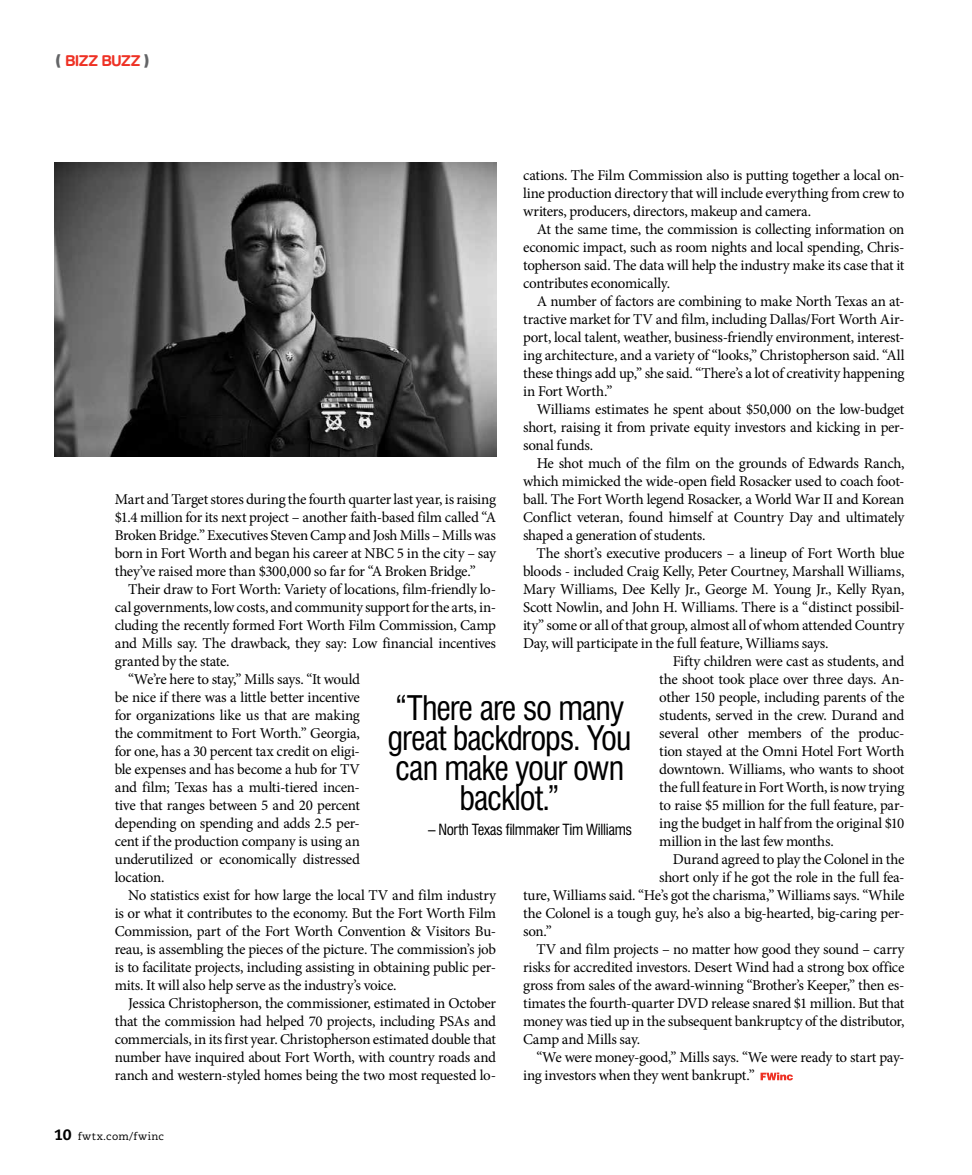
<style>
.page{position:relative;width:972px;height:1175px;background:#fff}
.page>*{position:absolute;margin:0;border:0;box-sizing:border-box;transform-origin:0 0}
.t1{font:condensed 33px/30px "Swiss 721 BT";letter-spacing:-.035em;color:#000;text-align:center}
.t2{font:15px/18px "Minion Pro";letter-spacing:-.02em;color:#000;text-align:justify}
.t3{font:condensed 15px "Swiss 721 BT";letter-spacing:-.02em;color:#000}
.t4{font:15px "Swiss 721 BT Bold Rounded";letter-spacing:-.02em;color:#ee3124}
.t5{font:10.5px "Caecilia";letter-spacing:.05em;color:#000}
.s1{font-family:"Swiss 721 BT";font-weight:900;color:#636466}
.s2{font-weight:800;font-size:15px}
</style>
<div class="page">
<svg style="left:761px;top:1072px;width:32px;height:8px"></svg>
<img style="left:55px;top:162px;width:441px;height:294px">
<p class="t4" style="left:55px;top:51px;width:97px"><span class="s1">(</span> BIZZ BUZZ <span class="s1">)</span></p>
<p class="t2" style="left:523px;top:166px;width:383px">cations. The Film Commission also is putting together a local on&shy;line production directory that will include everything from crew to writers, producers, directors, makeup and camera.</p>
<p class="t2" style="left:523px;top:220px;width:383px;text-indent:14px">At the same time, the commission is collecting information on economic impact, such as room nights and local spending, Chris&shy;topherson said. The data will help the industry make its case that it contributes economically.</p>
<p class="t2" style="left:523px;top:292px;width:383px;text-indent:14px">A number of factors are combining to make North Texas an at&shy;tractive market for TV and film, including Dallas/Fort Worth Air&shy;port, local talent, weather, business-friendly environment, interest&shy;ing architecture, and a variety of “looks,” Christopherson said. “All these things add up,” she said. “There’s a lot of creativity happening in Fort Worth.”</p>
<p class="t2" style="left:523px;top:400px;width:383px;text-indent:14px">Williams estimates he spent about $50,000 on the low-budget short, raising it from private equity investors and kicking in per&shy;sonal funds.</p>
<p class="t2" style="left:523px;top:454px;width:383px;text-indent:14px">He shot much of the film on the grounds of Edwards Ranch, which mimicked the wide-open field Rosacker used to coach foot&shy;ball. The Fort Worth legend Rosacker, a World War II and Korean Conflict veteran, found himself at Country Day and ultimately shaped a generation of students.</p>
<p class="t2" style="left:537px;top:544px;width:369px">The short’s executive producers – a lineup of Fort Worth blue</p>
<p class="t2" style="left:523px;top:562px;width:383px">bloods - included Craig Kelly, Peter Courtney, Marshall Williams,</p>
<p class="t2" style="left:523px;top:580px;width:383px">Mary Williams, Dee Kelly Jr., George M. Young Jr., Kelly Ryan,</p>
<p class="t2" style="left:523px;top:598px;width:383px">Scott Nowlin, and John H. Williams. There is a “distinct possibil-</p>
<p class="t2" style="left:523px;top:616px;width:383px">ity” some or all of that group, almost all of whom attended Country</p>
<p class="t2" style="left:523px;top:634px;width:307px">Day, will participate in the full feature, Williams says.</p>
<p class="t2" style="left:673px;top:652px;width:233px">Fifty children were cast as students, and</p>
<p class="t2" style="left:659px;top:670px;width:247px">the shoot took place over three days. An-</p>
<p class="t2" style="left:659px;top:688px;width:247px">other 150 people, including parents of the</p>
<p class="t2" style="left:659px;top:706px;width:247px">students, served in the crew. Durand and</p>
<p class="t2" style="left:659px;top:724px;width:247px">several other members of the produc-</p>
<p class="t2" style="left:659px;top:742px;width:247px">tion stayed at the Omni Hotel Fort Worth</p>
<p class="t2" style="left:659px;top:760px;width:247px">downtown. Williams, who wants to shoot</p>
<p class="t2" style="left:659px;top:778px;width:247px">the full feature in Fort Worth, is now trying</p>
<p class="t2" style="left:659px;top:796px;width:247px">to raise $5 million for the full feature, par-</p>
<p class="t2" style="left:659px;top:814px;width:247px">ing the budget in half from the original $10</p>
<p class="t2" style="left:659px;top:832px;width:176px">million in the last few months.</p>
<p class="t2" style="left:673px;top:850px;width:233px">Durand agreed to play the Colonel in the</p>
<p class="t2" style="left:659px;top:868px;width:247px">short only if he got the role in the full fea-</p>
<p class="t2" style="left:523px;top:886px;width:383px">ture, Williams said. “He’s got the charisma,” Williams says. “While</p>
<p class="t2" style="left:523px;top:904px;width:383px">the Colonel is a tough guy, he’s also a big-hearted, big-caring per-</p>
<p class="t2" style="left:523px;top:922px;width:30px">son.”</p>
<p class="t2" style="left:537px;top:940px;width:369px">TV and film projects – no matter how good they sound – carry</p>
<p class="t2" style="left:523px;top:958px;width:383px">risks for accredited investors. Desert Wind had a strong box office</p>
<p class="t2" style="left:523px;top:976px;width:383px">gross from sales of the award-winning “Brother’s Keeper,” then es-</p>
<p class="t2" style="left:523px;top:994px;width:383px">timates the fourth-quarter DVD release snared $1 million. But that</p>
<p class="t2" style="left:523px;top:1012px;width:383px">money was tied up in the subsequent bankruptcy of the distributor,</p>
<p class="t2" style="left:523px;top:1030px;width:119px">Camp and Mills say.</p>
<p class="t2" style="left:537px;top:1048px;width:369px">“We were money-good,” Mills says. “We were ready to start pay-</p>
<p class="t2" style="left:523px;top:1066px;width:233px">ing investors when they went bankrupt.”</p>
<p class="t2" style="left:115px;top:490px;width:383px">Mart and Target stores during the fourth quarter last year, is raising $1.4 million for its next project – another faith-based film called “A Broken Bridge.” Executives Steven Camp and Josh Mills – Mills was born in Fort Worth and began his career at NBC 5 in the city – say they’ve raised more than $300,000 so far for “A Broken Bridge.”</p>
<p class="t2" style="left:128px;top:580px;width:369px">Their draw to Fort Worth: Variety of locations, film-friendly lo-</p>
<p class="t2" style="left:115px;top:598px;width:383px">cal governments, low costs, and community support for the arts, in-</p>
<p class="t2" style="left:115px;top:616px;width:383px">cluding the recently formed Fort Worth Film Commission, Camp</p>
<p class="t2" style="left:115px;top:634px;width:383px">and Mills say. The drawback, they say: Low financial incentives</p>
<p class="t2" style="left:115px;top:652px;width:116px">granted by the state.</p>
<p class="t2" style="left:128px;top:670px;width:233px">“We’re here to stay,” Mills says. “It would</p>
<p class="t2" style="left:115px;top:688px;width:247px">be nice if there was a little better incentive</p>
<p class="t2" style="left:115px;top:706px;width:247px">for organizations like us that are making</p>
<p class="t2" style="left:115px;top:724px;width:247px">the commitment to Fort Worth.” Georgia,</p>
<p class="t2" style="left:115px;top:742px;width:247px">for one, has a 30 percent tax credit on eligi-</p>
<p class="t2" style="left:115px;top:760px;width:247px">ble expenses and has become a hub for TV</p>
<p class="t2" style="left:115px;top:778px;width:247px">and film; Texas has a multi-tiered incen-</p>
<p class="t2" style="left:115px;top:796px;width:247px">tive that ranges between 5 and 20 percent</p>
<p class="t2" style="left:115px;top:814px;width:247px">depending on spending and adds 2.5 per-</p>
<p class="t2" style="left:115px;top:832px;width:247px">cent if the production company is using an</p>
<p class="t2" style="left:115px;top:850px;width:247px">underutilized or economically distressed</p>
<p class="t2" style="left:115px;top:868px;width:51px">location.</p>
<p class="t2" style="left:128px;top:886px;width:369px">No statistics exist for how large the local TV and film industry</p>
<p class="t2" style="left:115px;top:904px;width:383px">is or what it contributes to the economy. But the Fort Worth Film</p>
<p class="t2" style="left:115px;top:922px;width:383px">Commission, part of the Fort Worth Convention &amp; Visitors Bu-</p>
<p class="t2" style="left:115px;top:940px;width:383px">reau, is assembling the pieces of the picture. The commission’s job</p>
<p class="t2" style="left:115px;top:958px;width:383px">is to facilitate projects, including assisting in obtaining public per-</p>
<p class="t2" style="left:115px;top:976px;width:283px">mits. It will also help serve as the industry’s voice.</p>
<p class="t2" style="left:128px;top:994px;width:369px">Jessica Christopherson, the commissioner, estimated in October</p>
<p class="t2" style="left:115px;top:1012px;width:383px">that the commission had helped 70 projects, including PSAs and</p>
<p class="t2" style="left:115px;top:1030px;width:383px">commercials, in its first year. Christopherson estimated double that</p>
<p class="t2" style="left:115px;top:1048px;width:383px">number have inquired about Fort Worth, with country roads and</p>
<p class="t2" style="left:115px;top:1066px;width:383px">ranch and western-styled homes being the two most requested lo-</p>
<h1 class="t1" style="left:388px;top:692px;width:246px">“There are so many great backdrops. You can make your own backlot.”</h1>
<p class="t3" style="left:428px;top:820px;width:206px">– North Texas filmmaker Tim Williams</p>
<p class="t5" style="left:54px;top:1130px;width:112px"><span class="s2">10</span> fwtx.com/fwinc</p>
</div>
